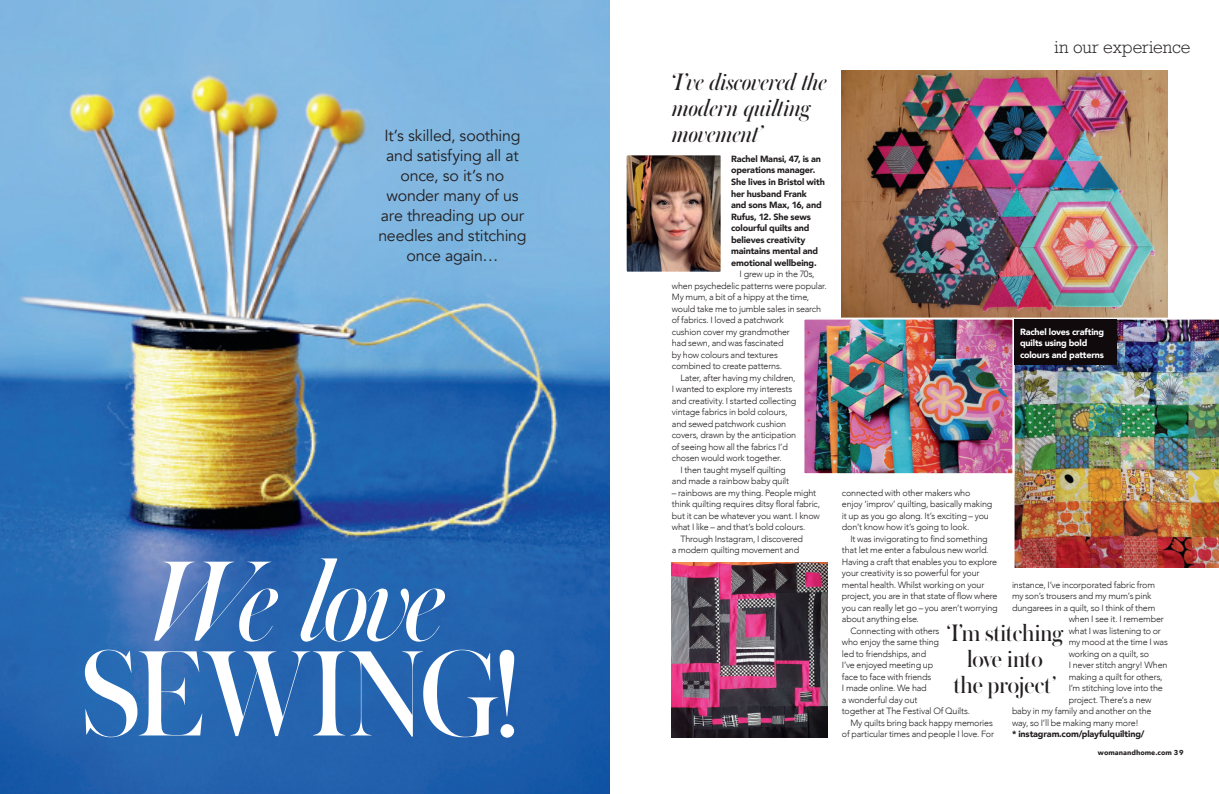
<style>
.page{position:relative;width:1219px;height:794px;background:#fff}
.page>*{position:absolute;margin:0;border:0;box-sizing:border-box;transform-origin:0 0}
.HEADLINE_SERIF{font:128px "Austin Hairline";letter-spacing:-.025em;color:#fff}
.HEADLINE_SERIF-2{font:italic 120px "Austin Hairline";letter-spacing:-.04em;color:#fff}
.PULL_QUOTE_ITAL{font:italic 25px/26px "Austin Hairline";letter-spacing:-.01em;color:#231f20}
.PULL_QUOTE_ROMAN{font:25px/26px "Austin Hairline";color:#231f20;text-align:center}
.SELL{font:16px/20px "Avenir";letter-spacing:-.015em;color:#231f20;text-align:center}
.SLUG{font:300 16px "Rockwell Nova";letter-spacing:-.005em;color:#231f20}
.BODY_COPY{font:300 9px/11.5px "Avenir";letter-spacing:-.02em;color:#231f20}
.BODY_COPY-2{font:900 9px/11.5px "Avenir";letter-spacing:-.015em;color:#231f20}
.CAPTION{font:900 9px/11.5px "Avenir";letter-spacing:-.015em;color:#fff}
.t1{font:700 7px "Avenir Next";color:#231f20}
</style>
<div class="page">
<img style="left:842px;top:70px;width:326px;height:248px">
<img style="left:0;top:0;width:609px;height:794px">
<img style="left:672px;top:562px;width:155px;height:175px">
<img style="left:1014px;top:319px;width:205px;height:249px">
<img style="left:628px;top:156px;width:92px;height:115px">
<div style="left:625px;top:153px;width:98px;height:121px;border:2px solid #fff"></div>
<img style="left:805px;top:320px;width:206px;height:152px">
<div style="left:802px;top:317px;width:212px;height:158px;border:2px solid #fff"></div>
<div style="left:1014px;top:319px;width:103px;height:46px;background:#110a0c"></div>
<p class="SELL" style="left:378px;top:126px;width:150px">It’s skilled, soothing and satisfying all at once, so it’s no wonder many of us are threading up our needles and stitching once again…</p>
<p class="HEADLINE_SERIF-2" style="left:153px;top:520px;width:293px">We love</p>
<p class="HEADLINE_SERIF" style="left:79px;top:607px;width:442px">SEWING!</p>
<p class="PULL_QUOTE_ITAL" style="left:672px;top:69px;width:157px">‘I’ve discovered the modern quilting movement’</p>
<p class="BODY_COPY-2" style="left:731px;top:153px;width:95px">Rachel Mansi, 47, is an operations manager.<br>She lives in Bristol with her husband Frank<br>and sons Max, 16, and<br>Rufus, 12. She sews colourful quilts and believes creativity maintains mental and emotional wellbeing.</p>
<p class="BODY_COPY" style="left:672px;top:268px;width:156px;text-indent:68px">I grew up in the 70s, when psychedelic patterns were popular.<br>My mum, a bit of a hippy at the time, would take me to jumble sales in search of fabrics. I loved a patchwork<br>cushion cover my grandmother<br>had sewn, and was fascinated<br>by how colours and textures<br>combined to create patterns.</p>
<p class="BODY_COPY" style="left:672px;top:372px;width:126px;text-indent:9px">Later, after having my children,<br>I wanted to explore my interests and creativity. I started collecting vintage fabrics in bold colours, and sewed patchwork cushion covers, drawn by the anticipation of seeing how all the fabrics I’d chosen would work together.</p>
<p class="BODY_COPY" style="left:672px;top:464px;width:119px;text-align:center">I then taught myself quilting and made a rainbow baby quilt</p>
<p class="BODY_COPY" style="left:672px;top:487px;width:150px">– rainbows are my thing. People might think quilting requires ditsy floral fabric, but it can be whatever you want. I know what I like – and that’s bold colours.</p>
<p class="BODY_COPY" style="left:672px;top:533px;width:133px;text-indent:9px">Through Instagram, I discovered a modern quilting movement and</p>
<p class="SLUG" style="left:1054px;top:37px;width:138px">in our experience</p>
<p class="CAPTION" style="left:1020px;top:325px;width:86px">Rachel loves crafting quilts using bold colours and patterns</p>
<p class="BODY_COPY" style="left:842px;top:487px;width:152px">connected with other makers who enjoy ‘improv’ quilting, basically making it up as you go along. It’s exciting – you don’t know how it’s going to look.</p>
<p class="BODY_COPY" style="left:842px;top:533px;width:157px;text-indent:9px">It was invigorating to find something that let me enter a fabulous new world.<br>Having a craft that enables you to explore your creativity is so powerful for your mental health. Whilst working on your project, you are in that state of flow where you can really let go – you aren’t worrying about anything else.</p>
<p class="BODY_COPY" style="left:842px;top:625px;width:130px;text-indent:9px">Connecting with others<br>who enjoy the same thing<br>led to friendships, and<br>I’ve enjoyed meeting up<br>face to face with friends<br>I made online. We had<br>a wonderful day out<br>together at The Festival Of Quilts.</p>
<p class="BODY_COPY" style="left:842px;top:717px;width:154px;text-align:right">My quilts bring back happy memories of particular times and people I love. For</p>
<p class="BODY_COPY" style="left:1012px;top:579px;width:145px">instance, I’ve incorporated fabric from</p>
<p class="BODY_COPY" style="left:1012px;top:590px;width:141px">my son’s trousers and my mum’s pink</p>
<p class="BODY_COPY" style="left:1012px;top:602px;width:145px">dungarees in a quilt, so I think of them</p>
<p class="BODY_COPY" style="left:1069px;top:613px;width:97px">when I see it. I remember</p>
<p class="BODY_COPY" style="left:1069px;top:625px;width:94px">what I was listening to or</p>
<p class="BODY_COPY" style="left:1069px;top:636px;width:101px">my mood at the time I was</p>
<p class="BODY_COPY" style="left:1069px;top:648px;width:82px">working on a quilt, so</p>
<p class="BODY_COPY" style="left:1069px;top:659px;width:100px">I never stitch angry! When</p>
<p class="BODY_COPY" style="left:1069px;top:671px;width:95px">making a quilt for others,</p>
<p class="BODY_COPY" style="left:1069px;top:682px;width:96px">I’m stitching love into the</p>
<p class="BODY_COPY" style="left:1069px;top:694px;width:84px">project. There’s a new</p>
<p class="BODY_COPY" style="left:1012px;top:705px;width:141px">baby in my family and another on the</p>
<p class="BODY_COPY" style="left:1012px;top:717px;width:128px">way, so I’ll be making many more!</p>
<p class="BODY_COPY-2" style="left:1012px;top:728px;width:134px">* instagram.com/playfulquilting/</p>
<p class="PULL_QUOTE_ROMAN" style="left:947px;top:619px;width:118px">‘I’m stitching love into<br>the project’</p>
<p class="t1" style="left:1098px;top:746px;width:87px">womanandhome.com 39</p>
</div>
